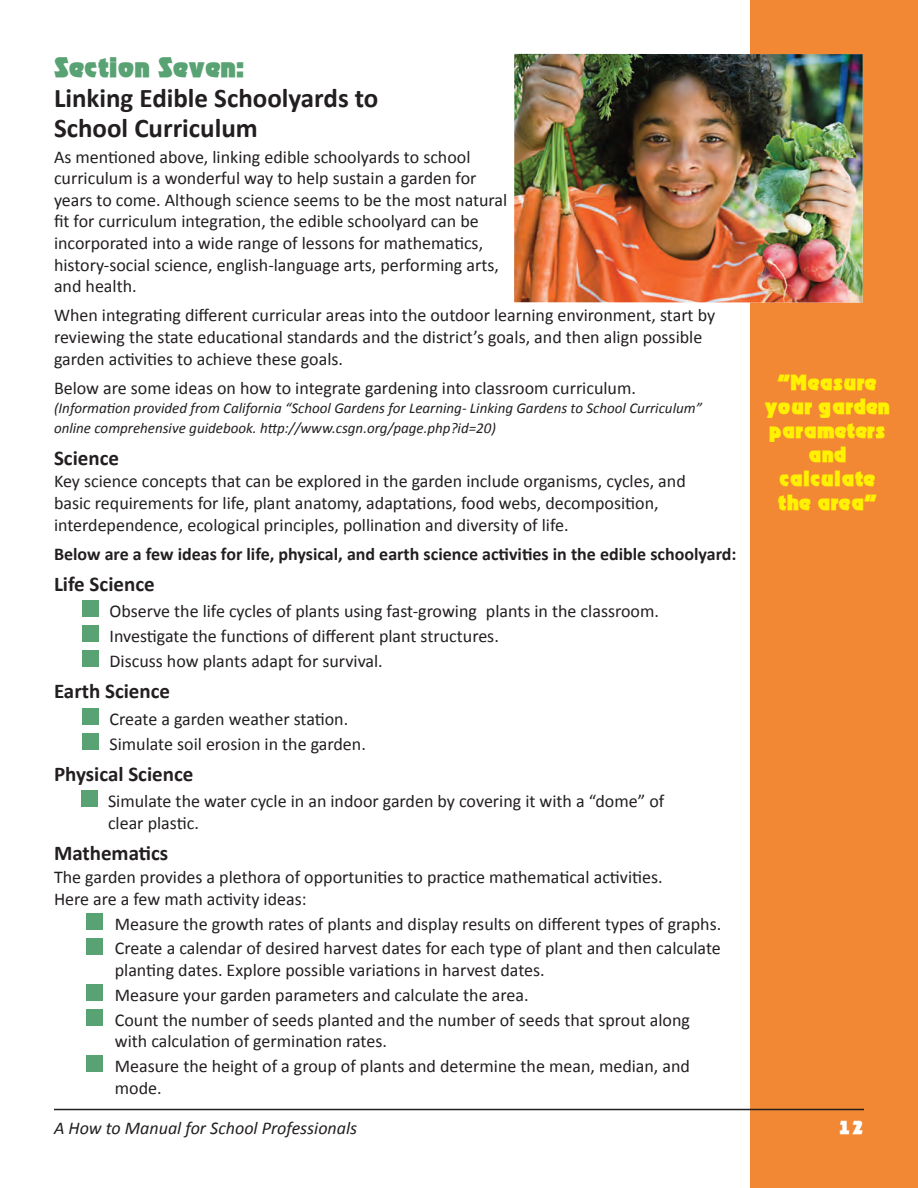
<style>
.page{position:relative;width:918px;height:1188px;background:#fff}
.page>*{position:absolute;margin:0;border:0;box-sizing:border-box;transform-origin:0 0}
.t1{font:700 27px/30px "Calibri";color:#231f20}
.t2{font:27px "Thimba Display S Si";color:#59a273}
.t3{font:700 21px "Calibri";color:#231f20}
.t4{font:21px/24px "Thimba Display S Si";color:#fff101;text-align:center}
.t5{font:18px/21.6px "Calibri";color:#231f20}
.t6{font:700 18px "Calibri";color:#231f20}
.t7{font:italic 18px "Calibri";color:#231f20}
.t8{font:18px "Thimba Display S Si";color:#fff}
.t9{font:italic 15px/20.2px "Calibri";color:#231f20}
</style>
<div class="page">
<div style="left:750px;top:0;width:168px;height:1188px;background:#f28833"></div>
<hr style="left:54px;top:1109px;width:810px;height:1px;background:#231f20">
<div style="left:82px;top:601px;width:17px;height:16px;background:#59a273"></div>
<div style="left:82px;top:625px;width:17px;height:17px;background:#59a273"></div>
<div style="left:82px;top:650px;width:17px;height:17px;background:#59a273"></div>
<div style="left:82px;top:708px;width:17px;height:17px;background:#59a273"></div>
<div style="left:82px;top:733px;width:17px;height:17px;background:#59a273"></div>
<div style="left:81px;top:790px;width:17px;height:17px;background:#59a273"></div>
<div style="left:86px;top:913px;width:17px;height:17px;background:#59a273"></div>
<div style="left:86px;top:938px;width:17px;height:16px;background:#59a273"></div>
<div style="left:86px;top:984px;width:17px;height:17px;background:#59a273"></div>
<div style="left:86px;top:1009px;width:17px;height:17px;background:#59a273"></div>
<div style="left:86px;top:1056px;width:17px;height:16px;background:#59a273"></div>
<img style="left:514px;top:54px;width:349px;height:249px">
<h1 class="t2" style="left:54px;top:54px;width:192px">Section Seven:</h1>
<h1 class="t1" style="left:54px;top:83px;width:326px">Linking Edible Schoolyards to<br>School Curriculum</h1>
<p class="t5" style="left:54px;top:147px;width:455px">As mentioned above, linking edible schoolyards to school curriculum is a wonderful way to help sustain a garden for years to come. Although science seems to be the most natural fit for curriculum integration, the edible schoolyard can be incorporated into a wide range of lessons for mathematics, history-social science, english-language arts, performing arts, and health.</p>
<p class="t5" style="left:54px;top:306px;width:663px">When integrating different curricular areas into the outdoor learning environment, start by reviewing the state educational standards and the district’s goals, and then align possible garden activities to achieve these goals.</p>
<p class="t5" style="left:54px;top:378px;width:583px">Below are some ideas on how to integrate gardening into classroom curriculum.</p>
<p class="t9" style="left:54px;top:399px;width:649px">(Information provided from California “School Gardens for Learning- Linking Gardens to School Curriculum” online comprehensive guidebook. http://www.csgn.org/page.php?id=20)</p>
<p class="t3" style="left:54px;top:445px;width:67px">Science</p>
<p class="t5" style="left:54px;top:472px;width:633px">Key science concepts that can be explored in the garden include organisms, cycles, and basic requirements for life, plant anatomy, adaptations, food webs, decomposition, interdependence, ecological principles, pollination and diversity of life.</p>
<p class="t6" style="left:54px;top:543px;width:684px">Below are a few ideas for life, physical, and earth science activities in the edible schoolyard:</p>
<p class="t3" style="left:54px;top:571px;width:102px">Life Science</p>
<p class="t5" style="left:110px;top:600px;width:551px;line-height:24.9px">Observe the life cycles of plants using fast-growing plants in the classroom.<br>Investigate the functions of different plant structures.<br>Discuss how plants adapt for survival.</p>
<p class="t3" style="left:54px;top:679px;width:118px">Earth Science</p>
<p class="t5" style="left:110px;top:708px;width:258px;line-height:24.9px">Create a garden weather station.<br>Simulate soil erosion in the garden.</p>
<p class="t3" style="left:54px;top:761px;width:141px">Physical Science</p>
<p class="t5" style="left:108px;top:792px;width:558px">Simulate the water cycle in an indoor garden by covering it with a “dome” of clear plastic.</p>
<p class="t3" style="left:54px;top:840px;width:116px">Mathematics</p>
<p class="t5" style="left:54px;top:868px;width:610px">The garden provides a plethora of opportunities to practice mathematical activities.<br>Here are a few math activity ideas:</p>
<p class="t5" style="left:115px;top:913px;width:608px;line-height:24.9px">Measure the growth rates of plants and display results on different types of graphs.<br>Create a calendar of desired harvest dates for each type of plant and then calculate</p>
<p class="t5" style="left:115px;top:959px;width:577px;line-height:24.9px">planting dates. Explore possible variations in harvest dates.<br>Measure your garden parameters and calculate the area.<br>Count the number of seeds planted and the number of seeds that sprout along</p>
<p class="t5" style="left:115px;top:1030px;width:577px;line-height:24.9px">with calculation of germination rates.<br>Measure the height of a group of plants and determine the mean, median, and</p>
<p class="t5" style="left:115px;top:1079px;width:48px">mode.</p>
<p class="t4" style="left:764px;top:372px;width:127px">“Measure your garden parameters and calculate the area”</p>
<p class="t7" style="left:54px;top:1120px;width:305px">A How to Manual for School Professionals</p>
<p class="t8" style="left:838px;top:1119px;width:27px">12</p>
</div>
